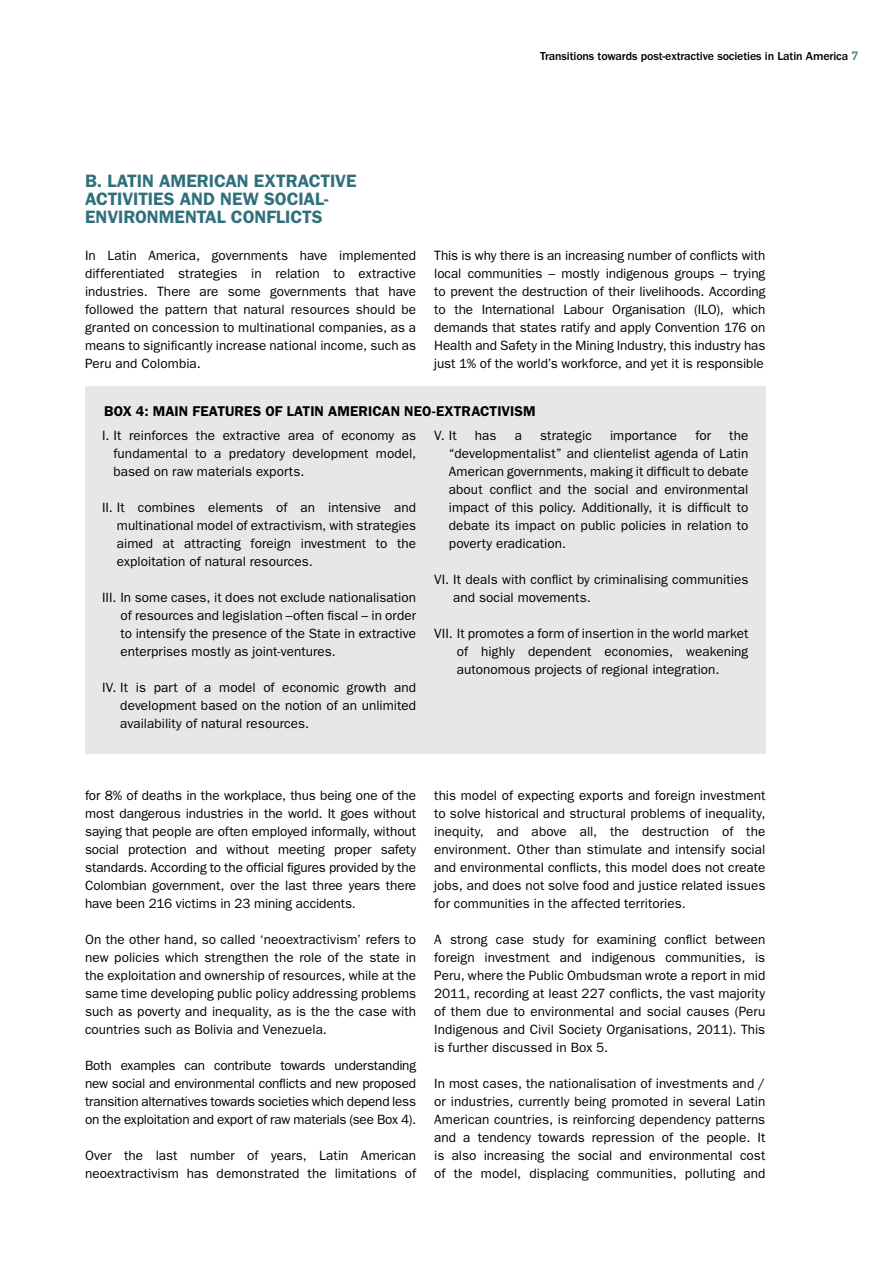
<style>
.page{position:relative;width:893px;height:1263px;background:#fff}
.page>*{position:absolute;margin:0;border:0;box-sizing:border-box;transform-origin:0 0}
.t1{font:600 18px "ITC Franklin Gothic Std";color:#30707c}
.t2{font:600 14.25px "ITC Franklin Gothic Std";letter-spacing:.01em;color:#000}
.t3{font:13.5px/18px "ITC Franklin Gothic Std";color:#000;text-align:justify}
.t4{font:500 12px "ITC Franklin Gothic Std";letter-spacing:-.01em;color:#000}
.s1{font-family:"Lubalin Graph Std";font-weight:600;color:#578490}
</style>
<div class="page">
<div style="left:85px;top:386px;width:680px;height:367px;background:#e6e7e8"></div>
<p class="t4" style="left:540px;top:49px;width:320px">Transitions towards post-extractive societies in Latin America <span class="s1">7</span></p>
<h1 class="t1" style="left:85px;top:170px;width:123px">B. LATI N AMERICA</h1>
<h1 class="t1" style="left:237px;top:170px;width:39px">N EXTRACTI</h1>
<h1 class="t1" style="left:335px;top:170px;width:23px">VE</h1>
<h1 class="t1" style="left:85px;top:188px;width:11px">ACTI</h1>
<h1 class="t1" style="left:122px;top:188px;width:112px">VITI ES AND NEW</h1>
<h1 class="t1" style="left:264px;top:188px;width:33px">SOCIAL</h1>
<h1 class="t1" style="left:324px;top:188px;width:6px">-</h1>
<h1 class="t1" style="left:85px;top:206px;width:123px">ENVIRONMENTAL</h1>
<h1 class="t1" style="left:231px;top:206px;width:55px">CONFLICT</h1>
<h1 class="t1" style="left:312px;top:206px;width:12px">S</h1>
<p class="t3" style="left:85px;top:247px;width:333px">In Latin America, governments have implemented differentiated strategies in relation to extractive industries. There are some governments that have followed the pattern that natural resources should be granted on concession to multinational companies, as a means to significantly increase national income, such as Peru and Colombia.</p>
<p class="t3" style="left:434px;top:247px;width:333px">This is why there is an increasing number of conflicts with local communities – mostly indigenous groups – trying to prevent the destruction of their livelihoods. According to the International Labour Organisation (ILO), which demands that states ratify and apply Convention 176 on Health and Safety in the Mining Industry, this industry has just 1% of the world’s workforce, and yet it is responsible</p>
<p class="t2" style="left:104px;top:402px;width:58px">BOX 4: MAI</p>
<p class="t2" style="left:179px;top:402px;width:189px">N FEATURES OF LATI N AMERICA</p>
<p class="t2" style="left:391px;top:402px;width:63px">N NEO-EXTRACTI</p>
<p class="t2" style="left:502px;top:402px;width:36px">VISM</p>
<p class="t3" style="left:113px;top:427px;width:304px;text-indent:-11px">I. It reinforces the extractive area of economy as fundamental to a predatory development model, based on raw materials exports.</p>
<p class="t3" style="left:117px;top:499px;width:301px;text-indent:-15px">II. It combines elements of an intensive and multinational model of extractivism, with strategies aimed at attracting foreign investment to the exploitation of natural resources.</p>
<p class="t3" style="left:120px;top:589px;width:297px;text-indent:-18px">III. In some cases, it does not exclude nationalisation of resources and legislation –often fiscal – in order to intensify the presence of the State in extractive enterprises mostly as joint-ventures.</p>
<p class="t3" style="left:120px;top:679px;width:297px;text-indent:-18px">IV. It is part of a model of economic growth and development based on the notion of an unlimited availability of natural resources.</p>
<p class="t3" style="left:434px;top:427px;width:24px">V. It</p>
<p class="t3" style="left:475px;top:427px;width:23px">has</p>
<p class="t3" style="left:515px;top:427px;width:9px">a</p>
<p class="t3" style="left:540px;top:427px;width:53px">strategic</p>
<p class="t3" style="left:610px;top:427px;width:69px">importance</p>
<p class="t3" style="left:695px;top:427px;width:17px">for</p>
<p class="t3" style="left:449px;top:427px;width:301px;text-indent:280px">the “developmentalist” and clientelist agenda of Latin American governments, making it difficult to debate about conflict and the social and environmental impact of this policy. Additionally, it is difficult to debate its impact on public policies in relation to poverty eradication.</p>
<p class="t3" style="left:453px;top:571px;width:297px;text-indent:-19px">VI. It deals with conflict by criminalising communities and social movements.</p>
<p class="t3" style="left:457px;top:625px;width:293px;text-indent:-23px">VII. It promotes a form of insertion in the world market of highly dependent economies, weakening autonomous projects of regional integration.</p>
<p class="t3" style="left:85px;top:787px;width:333px">for 8% of deaths in the workplace, thus being one of the most dangerous industries in the world. It goes without saying that people are often employed informally, without social protection and without meeting proper safety standards. According to the official figures provided by the Colombian government, over the last three years there have been 216 victims in 23 mining accidents.</p>
<p class="t3" style="left:85px;top:931px;width:333px">On the other hand, so called ‘neoextractivism’ refers to new policies which strengthen the role of the state in the exploitation and ownership of resources, while at the same time developing public policy addressing problems such as poverty and inequality, as is the the case with countries such as Bolivia and Venezuela.</p>
<p class="t3" style="left:85px;top:1057px;width:333px">Both examples can contribute towards understanding new social and environmental conflicts and new proposed transition alternatives towards societies which depend less on the exploitation and export of raw materials (see Box 4).</p>
<p class="t3" style="left:85px;top:1146px;width:333px">Over the last number of years, Latin American neoextractivism has demonstrated the limitations of</p>
<p class="t3" style="left:434px;top:786px;width:333px">this model of expecting exports and foreign investment to solve historical and structural problems of inequality, inequity, and above all, the destruction of the environment. Other than stimulate and intensify social and environmental conflicts, this model does not create jobs, and does not solve food and justice related issues for communities in the affected territories.</p>
<p class="t3" style="left:434px;top:930px;width:333px">A strong case study for examining conflict between foreign investment and indigenous communities, is Peru, where the Public Ombudsman wrote a report in mid 2011, recording at least 227 conflicts, the vast majority of them due to environmental and social causes (Peru Indigenous and Civil Society Organisations, 2011). This is further discussed in Box 5.</p>
<p class="t3" style="left:434px;top:1074px;width:333px">In most cases, the nationalisation of investments and / or industries, currently being promoted in several Latin American countries, is reinforcing dependency patterns and a tendency towards repression of the people. It is also increasing the social and environmental cost of the model, displacing communities, polluting and</p>
</div>
